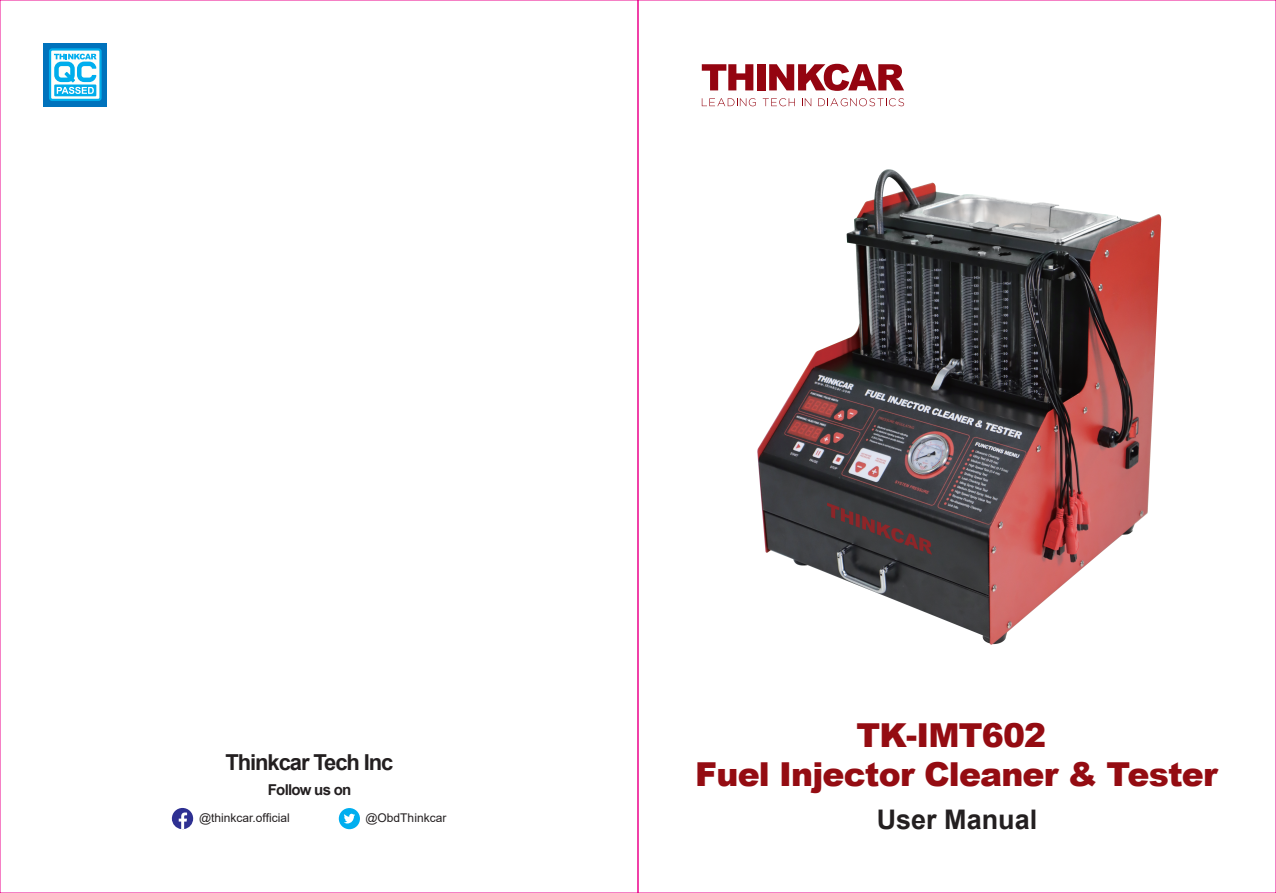
<style>
.page{position:relative;width:1276px;height:893px;background:#fff}
.page>*{position:absolute;margin:0;border:0;box-sizing:border-box;transform-origin:0 0}
.t1{font:900 33px/39.6px "Arial";letter-spacing:-.025em;color:#940c12;text-align:center}
.t2{font:700 27px "Arial";color:#231f20}
.t3{font:700 22.05px "Arial";letter-spacing:-.05em;color:#231f20}
.t4{font:700 15px "Arial";letter-spacing:-.05em;color:#231f20}
.t5{font:12px "Arial";color:#231f20}
</style>
<div class="page">
<img style="left:724px;top:63px;width:438px;height:582px">
<div style="left:43px;top:43px;width:64px;height:64px;background:#0072bc"></div>
<svg style="left:50px;top:49px;width:50px;height:51px"></svg>
<div style="left:49px;top:48px;width:53px;height:53px;border:2px solid #00adeb;border-radius:2px"></div>
<div style="left:54px;top:84px;width:42px;height:12px;background:#00adeb"></div>
<svg style="left:54px;top:54px;width:43px;height:40px;background:#79d3f3"></svg>
<svg style="left:339px;top:808px;width:21px;height:21px"></svg>
<svg style="left:172px;top:808px;width:21px;height:21px"></svg>
<svg style="left:702px;top:64px;width:51px;height:26px"></svg>
<div style="left:757px;top:64px;width:8px;height:26px;background:#940410"></div>
<svg style="left:769px;top:64px;width:135px;height:27px"></svg>
<svg style="left:702px;top:98px;width:54px;height:8px"></svg>
<svg style="left:763px;top:98px;width:32px;height:8px"></svg>
<svg style="left:802px;top:98px;width:9px;height:8px"></svg>
<svg style="left:818px;top:98px;width:86px;height:8px"></svg>
<p class="t3" style="left:225px;top:747px;width:169px">Thinkcar Tech Inc</p>
<p class="t4" style="left:268px;top:779px;width:85px">Follow us on</p>
<p class="t5" style="left:199px;top:810px;width:92px">@thinkcar.official</p>
<p class="t5" style="left:365px;top:810px;width:82px">@ObdThinkcar</p>
<p class="t1" style="left:695px;top:714px;width:524px">TK-IMT602<br>Fuel Injector Cleaner &amp; Tester</p>
<p class="t2" style="left:876px;top:801px;width:162px">User Manual</p>
</div>
